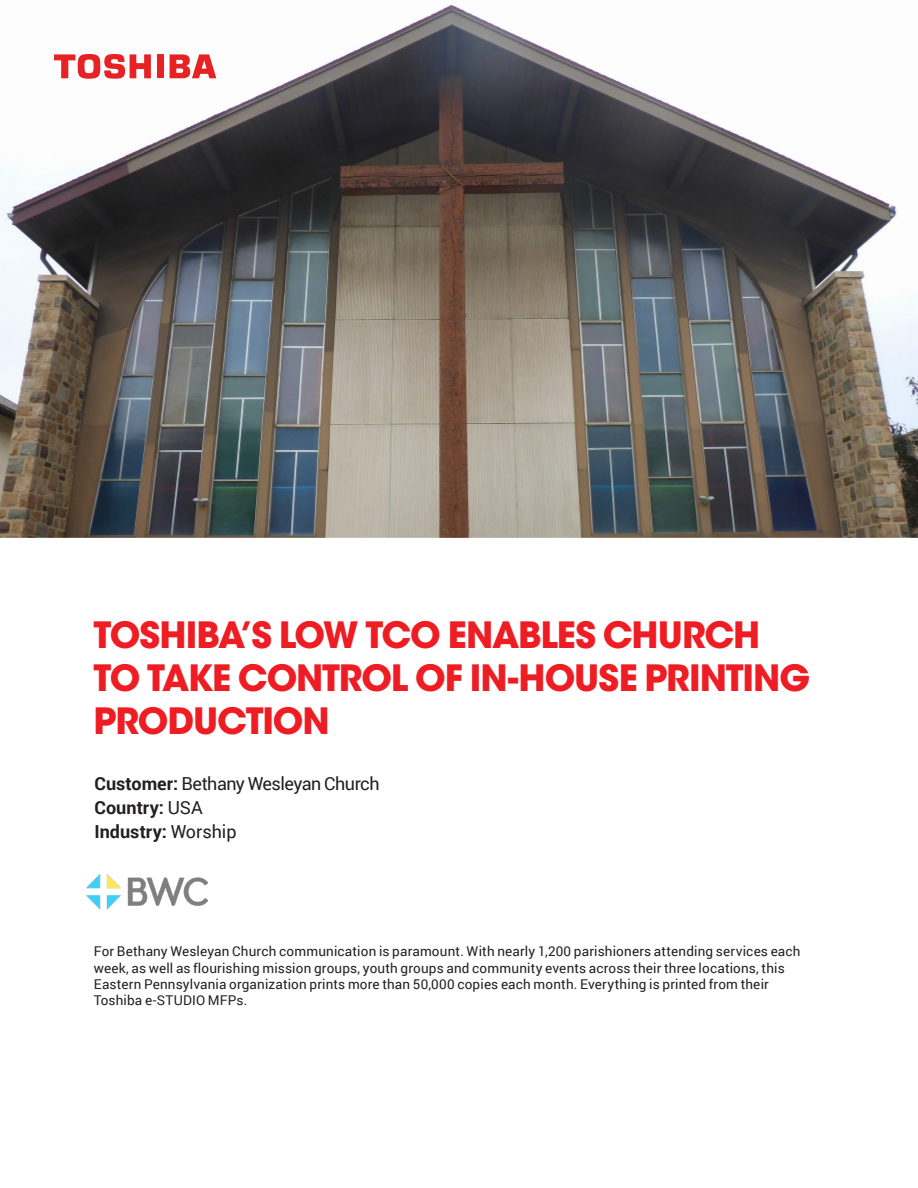
<style>
.page{position:relative;width:918px;height:1188px;background:#fff}
.page>*{position:absolute;margin:0;border:0;box-sizing:border-box;transform-origin:0 0}
.t1{font:700 36px/43.2px "ITC Avant Garde Std";letter-spacing:-.03em;color:#ee1d23}
.t2{font:18px/24px "Roboto";letter-spacing:-.03em;color:#231f20}
.t3{font:13.5px/16.2px "Roboto";letter-spacing:.01em;color:#231f20}
.s1{font-weight:700}
</style>
<div class="page">
<img style="left:0;top:5px;width:918px;height:533px">
<div style="left:157px;top:54px;width:7px;height:24px;background:#e62224"></div>
<svg style="left:170px;top:54px;width:46px;height:24px"></svg>
<svg style="left:54px;top:54px;width:97px;height:25px"></svg>
<img style="left:86px;top:874px;width:121px;height:36px">
<h1 class="t1" style="left:94px;top:613px;width:718px">TOSHIBA’S LOW TCO ENABLES CHURCH<br>TO TAKE CONTROL OF IN-HOUSE PRINTING<br>PRODUCTION</h1>
<h2 class="t2" style="left:95px;top:771px;width:287px"><span class="s1">Customer:</span> Bethany Wesleyan Church<br><span class="s1">Country:</span> USA<br><span class="s1">Industry:</span> Worship</h2>
<p class="t3" style="left:94px;top:943px;width:708px">For Bethany Wesleyan Church communication is paramount. With nearly 1,200 parishioners attending services each week, as well as flourishing mission groups, youth groups and community events across their three locations, this Eastern Pennsylvania organization prints more than 50,000 copies each month. Everything is printed from their Toshiba e-STUDIO MFPs.</p>
</div>
